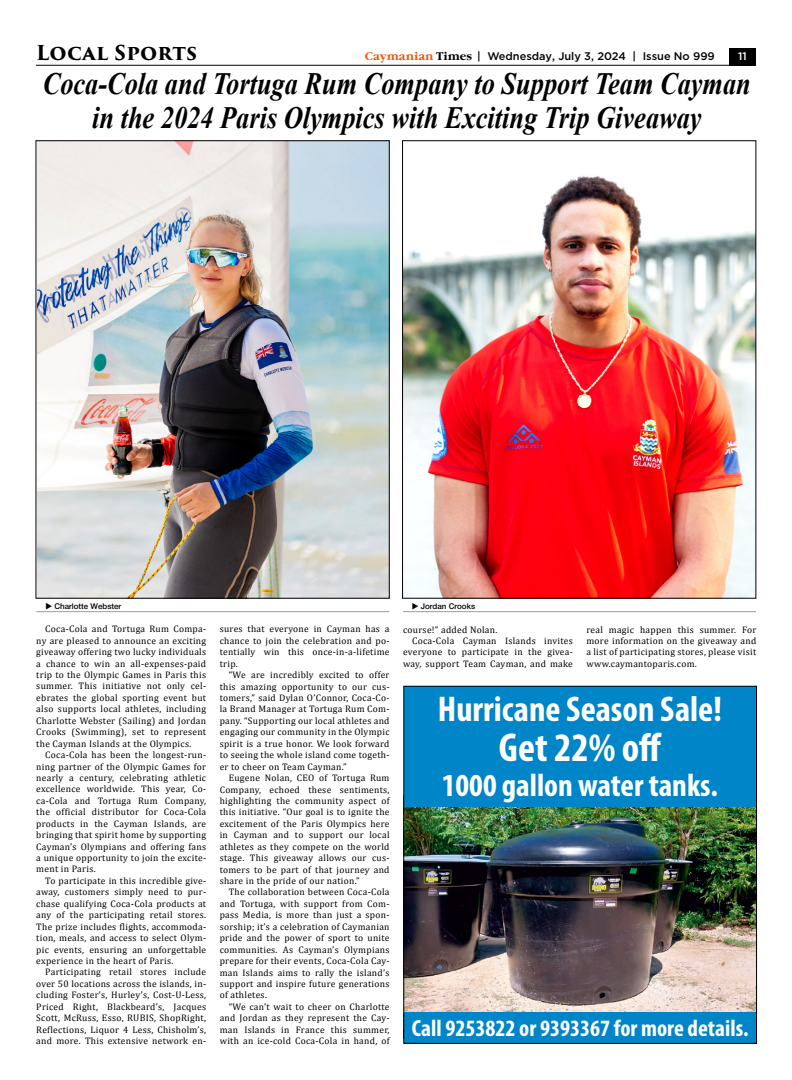
<style>
.page{position:relative;width:792px;height:1080px;background:#fff}
.page>*{position:absolute;margin:0;border:0;box-sizing:border-box;transform-origin:0 0}
.t1{font:700 condensed 40.5px "Myriad Pro";color:#fff}
.t2{font:700 condensed 35.9px "Myriad Pro";color:#fff}
.t3{font:700 condensed 32.2px "Myriad Pro";color:#fff}
.t4{font:italic 700 31px/34px "Times New Roman";color:#000;text-align:center;scale:.85 1}
.t5{font:700 condensed 23.5px "Myriad Pro";color:#fff}
.t6{font:700 20px "Trajan Pro 3";letter-spacing:.01em;color:#000}
.t7{font:500 11px "Gotham";color:#000}
.t8{font:500 11px "Gotham";color:#fff}
.t9{font:9.5px/11.4px "Cambria";letter-spacing:.03em;color:#000;text-align:justify}
.t10{font:500 8px "Helvetica Neue Cyr";color:#000}
.s1{font-family:"Garamond C";font-weight:700;color:#ea5b0b}
.s2{font-family:"Garamond C";font-weight:700}
</style>
<div class="page">
<img style="left:38px;top:143px;width:349px;height:453px">
<img style="left:404px;top:175px;width:350px;height:421px">
<hr style="left:36px;top:611px;width:353px;height:1px;background:#9d9d9c">
<hr style="left:403px;top:611px;width:353px;height:1px;background:#9d9d9c">
<img style="left:405px;top:807px;width:350px;height:205px">
<div style="left:404px;top:686px;width:353px;height:121px;background:#0085c8"></div>
<div style="left:404px;top:1012px;width:353px;height:31px;background:#0085c8"></div>
<div style="left:403px;top:686px;width:354px;height:358px;border:1px solid #000"></div>
<div style="left:729px;top:48px;width:27px;height:18px;background:#000"></div>
<hr style="left:36px;top:65px;width:720px;height:1px;background:#000">
<h3 class="t6" style="left:36px;top:38px;width:163px">Local Sports</h3>
<p class="t7" style="left:365px;top:49px;width:351px"><span class="s1">Caymanian</span> <span class="s2">Times</span> | Wednesday, July 3, 2024 | Issue No 999</p>
<p class="t8" style="left:738px;top:49px;width:10px">11</p>
<h3 class="t4" style="left:43px;top:65px;width:835px">Coca-Cola and Tortuga Rum Company to Support Team Cayman in the 2024 Paris Olympics with Exciting Trip Giveaway</h3>
<p class="t10" style="left:54px;top:602px;width:69px">Charlotte Webster</p>
<p class="t10" style="left:421px;top:602px;width:56px">Jordan Crooks</p>
<p class="t9" style="left:36px;top:623px;width:171px;text-indent:9px">Coca-Cola and Tortuga Rum Compa&shy;ny are pleased to announce an exciting giveaway offering two lucky individuals a chance to win an all-expenses-paid trip to the Olympic Games in Paris this summer. This initiative not only cel&shy;ebrates the global sporting event but also supports local athletes, including Charlotte Webster (Sailing) and Jordan Crooks (Swimming), set to represent the Cayman Islands at the Olympics.</p>
<p class="t9" style="left:36px;top:749px;width:171px;text-indent:9px">Coca-Cola has been the longest-run&shy;ning partner of the Olympic Games for nearly a century, celebrating athletic excellence worldwide. This year, Co&shy;ca-Cola and Tortuga Rum Company, the official distributor for Coca-Cola products in the Cayman Islands, are bringing that spirit home by supporting Cayman’s Olympians and offering fans a unique opportunity to join the excite&shy;ment in Paris.</p>
<p class="t9" style="left:36px;top:875px;width:171px;text-indent:9px">To participate in this incredible give&shy;away, customers simply need to pur&shy;chase qualifying Coca-Cola products at any of the participating retail stores.<br>The prize includes flights, accommoda&shy;tion, meals, and access to select Olym&shy;pic events, ensuring an unforgettable experience in the heart of Paris.</p>
<p class="t9" style="left:36px;top:966px;width:171px;text-indent:9px">Participating retail stores include over 50 locations across the islands, in&shy;cluding Foster’s, Hurley’s, Cost-U-Less, Priced Right, Blackbeard’s, Jacques Scott, McRuss, Esso, RUBIS, ShopRight, Reflections, Liquor 4 Less, Chisholm’s, and more. This extensive network en-</p>
<p class="t9" style="left:220px;top:623px;width:171px">sures that everyone in Cayman has a chance to join the celebration and po&shy;tentially win this once-in-a-lifetime trip.</p>
<p class="t9" style="left:220px;top:669px;width:171px;text-indent:9px">“We are incredibly excited to offer this amazing opportunity to our cus&shy;tomers,” said Dylan O’Connor, Coca-Co&shy;la Brand Manager at Tortuga Rum Com&shy;pany. “Supporting our local athletes and engaging our community in the Olympic spirit is a true honor. We look forward to seeing the whole island come togeth&shy;er to cheer on Team Cayman.”</p>
<p class="t9" style="left:220px;top:772px;width:171px;text-indent:9px">Eugene Nolan, CEO of Tortuga Rum Company, echoed these sentiments, highlighting the community aspect of this initiative. “Our goal is to ignite the excitement of the Paris Olympics here in Cayman and to support our local athletes as they compete on the world stage. This giveaway allows our cus&shy;tomers to be part of that journey and share in the pride of our nation.”</p>
<p class="t9" style="left:220px;top:887px;width:171px;text-indent:9px">The collaboration between Coca-Cola and Tortuga, with support from Com&shy;pass Media, is more than just a spon&shy;sorship; it’s a celebration of Caymanian pride and the power of sport to unite communities. As Cayman’s Olympians prepare for their events, Coca-Cola Cay&shy;man Islands aims to rally the island’s support and inspire future generations of athletes.</p>
<p class="t9" style="left:220px;top:1001px;width:171px;text-indent:9px">“We can’t wait to cheer on Charlotte and Jordan as they represent the Cay&shy;man Islands in France this summer, with an ice-cold Coca-Cola in hand, of</p>
<p class="t9" style="left:403px;top:624px;width:96px">course!” added Nolan.</p>
<p class="t9" style="left:412px;top:635px;width:162px">Coca-Cola Cayman Islands invites</p>
<p class="t9" style="left:403px;top:646px;width:171px">everyone to participate in the givea-</p>
<p class="t9" style="left:403px;top:658px;width:171px">way, support Team Cayman, and make</p>
<p class="t9" style="left:586px;top:624px;width:171px">real magic happen this summer. For more information on the giveaway and a list of participating stores, please visit www.caymantoparis.com.</p>
<h2 class="t2" style="left:438px;top:686px;width:285px">Hurricane Season Sale!</h2>
<h1 class="t1" style="left:499px;top:722px;width:164px">Get 22% off</h1>
<h3 class="t3" style="left:442px;top:765px;width:278px">1000 gallon water tanks.</h3>
<h3 class="t5" style="left:412px;top:1013px;width:338px">Call 9253822 or 9393367 for more details.</h3>
</div>
